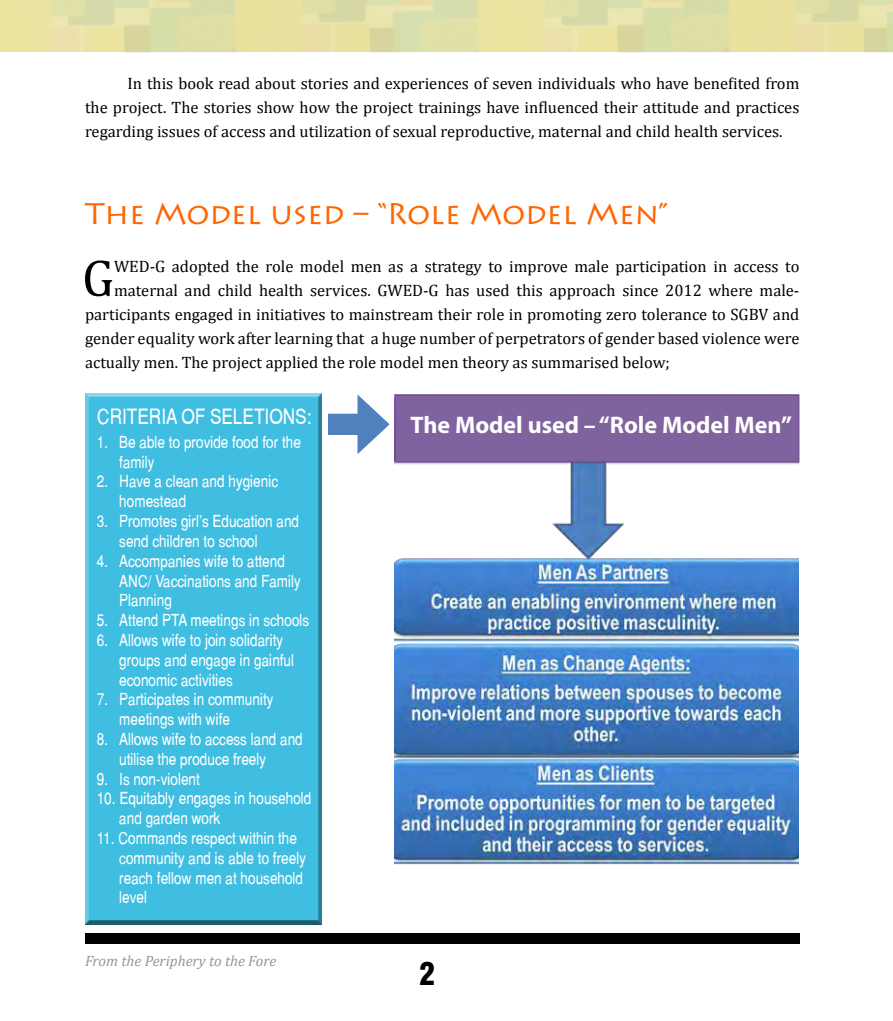
<style>
.page{position:relative;width:893px;height:1021px;background:#fff}
.page>*{position:absolute;margin:0;border:0;box-sizing:border-box;transform-origin:0 0}
.t1{font:52.5px "Cambria";color:#000}
.t2{font:900 condensed 30.45px "Swiss 721 BT";color:#000}
.t3{font:30px "Lithos Pro";color:#f60}
.t4{font:700 24px "Myriad Pro";color:#fff}
.t5{font:21px "Switzerland Narrow Plain";color:#fff}
.t6{font:16.5px/24px "Cambria";color:#000;text-align:justify}
.t7{font:16.5px/19.8px "Switzerland Narrow Plain";color:#fff}
.t8{font:italic 15px "Cambria";color:#939598}
</style>
<div class="page">
<div style="left:85px;top:933px;width:714px;height:10px;background:#000"></div>
<div style="left:79px;top:391px;width:245px;height:533px;background:#000;opacity:.75"></div>
<div style="left:328px;top:413px;width:41px;height:22px;background:#4f81be"></div>
<svg style="left:357px;top:394px;width:33px;height:60px"></svg>
<img style="left:395px;top:462px;width:403px;height:403px">
<div style="left:395px;top:394px;width:404px;height:68px;background:#7e639f;border:2px solid #715197"></div>
<p class="t6" style="left:85px;top:72px;width:716px;text-indent:43px">In this book read about stories and experiences of seven individuals who have benefited from the project. The stories show how the project trainings have influenced their attitude and practices regarding issues of access and utilization of sexual reproductive, maternal and child health services.</p>
<h3 class="t3" style="left:85px;top:196px;width:584px">The Model used – “Role Model Men”</h3>
<h1 class="t1" style="left:82px;top:247px;width:34px">G</h1>
<p class="t6" style="left:114px;top:254px;width:687px">WED-G adopted the role model men as a strategy to improve male participation in access to</p>
<p class="t6" style="left:114px;top:278px;width:687px">maternal and child health services. GWED-G has used this approach since 2012 where male-</p>
<p class="t6" style="left:85px;top:302px;width:716px">participants engaged in initiatives to mainstream their role in promoting zero tolerance to SGBV and</p>
<p class="t6" style="left:85px;top:326px;width:716px">gender equality work after learning that a huge number of perpetrators of gender based violence were</p>
<p class="t6" style="left:85px;top:350px;width:586px">actually men. The project applied the role model men theory as summarised below;</p>
<p class="t5" style="left:97px;top:403px;width:216px">CRITERIA OF SELETIONS:</p>
<p class="t7" style="left:119px;top:432px;width:183px;text-indent:-23px">1. Be able to provide food for the family</p>
<p class="t7" style="left:119px;top:471px;width:160px;text-indent:-23px">2. Have a clean and hygienic homestead</p>
<p class="t7" style="left:119px;top:511px;width:181px;text-indent:-23px">3. Promotes girl’s Education and send children to school</p>
<p class="t7" style="left:119px;top:550px;width:183px;text-indent:-23px">4. Accompanies wife to attend<br>ANC/ Vaccinations and Family<br>Planning</p>
<p class="t7" style="left:97px;top:610px;width:214px">5. Attend PTA meetings in schools</p>
<p class="t7" style="left:119px;top:630px;width:176px;text-indent:-23px">6. Allows wife to join solidarity groups and engage in gainful economic activities</p>
<p class="t7" style="left:119px;top:689px;width:156px;text-indent:-23px">7. Participates in community meetings with wife</p>
<p class="t7" style="left:119px;top:729px;width:185px;text-indent:-23px">8. Allows wife to access land and utilise the produce freely</p>
<p class="t7" style="left:97px;top:768px;width:105px">9. Is non-violent</p>
<p class="t7" style="left:119px;top:788px;width:194px;text-indent:-23px">10. Equitably engages in household and garden work</p>
<p class="t7" style="left:119px;top:828px;width:188px;text-indent:-23px">11. Commands respect within the community and is able to freely reach fellow men at household level</p>
<p class="t8" style="left:85px;top:952px;width:193px">From the Periphery to the Fore</p>
<h3 class="t4" style="left:411px;top:411px;width:383px">The Model used – “Role Model Men”</h3>
<h2 class="t2" style="left:419px;top:955px;width:18px">2</h2>
</div>
